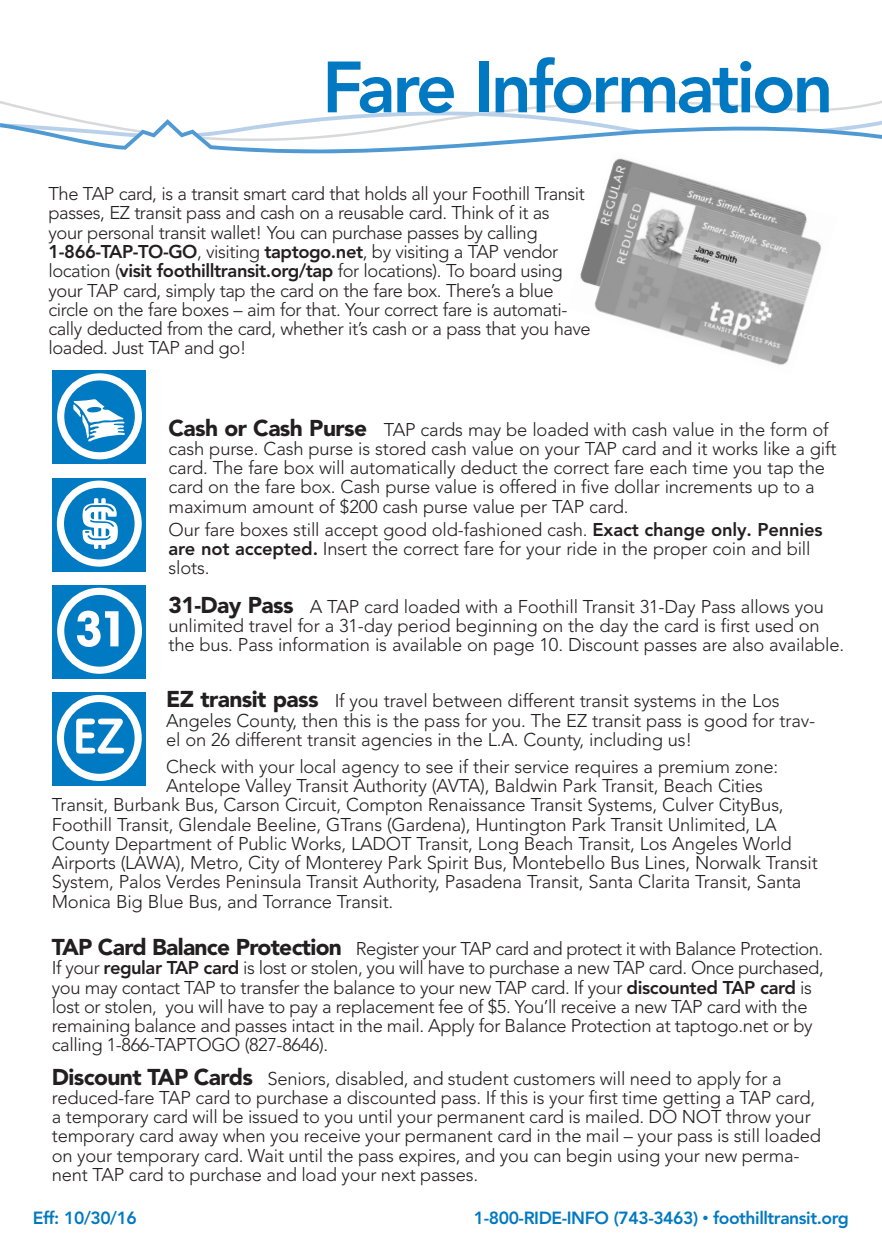
<style>
.page{position:relative;width:882px;height:1260px;background:#fff}
.page>*{position:absolute;margin:0;border:0;box-sizing:border-box;transform-origin:0 0}
.t1{font:800 71.75px "Avenir LT Pro";letter-spacing:-.045em;color:#0079c2}
.t2{font:300 18.38px/19.2px "Avenir";letter-spacing:-.01em;color:#231f20}
.t3{font:800 17.5px "Avenir LT Pro";letter-spacing:-.025em;color:#0079c2}
.s1{font-family:"Avenir LT Pro";font-weight:800}
.s2{font-weight:900;font-size:22.75px}
</style>
<div class="page">
<svg style="left:0;top:100px;width:882px;height:54px"></svg>
<svg style="left:52px;top:692px;width:94px;height:94px;background:#1f8ac9"></svg>
<div style="left:57px;top:695px;width:85px;height:86px;border:7px solid #fff;border-radius:50%"></div>
<svg style="left:76px;top:719px;width:48px;height:35px"></svg>
<svg style="left:53px;top:585px;width:93px;height:94px;background:#1e8ac9"></svg>
<div style="left:57px;top:588px;width:85px;height:86px;border:7px solid #fff;border-radius:50%"></div>
<svg style="left:77px;top:611px;width:42px;height:36px"></svg>
<svg style="left:52px;top:478px;width:94px;height:93px;background:#1f8ac9"></svg>
<div style="left:57px;top:481px;width:85px;height:86px;border:7px solid #fff;border-radius:50%"></div>
<hr style="left:94px;top:498px;width:4px;height:51px;background:#fff;border-radius:2px">
<div style="left:101px;top:498px;width:5px;height:51px;background:#fff;border-radius:2px"></div>
<svg style="left:82px;top:503px;width:36px;height:42px"></svg>
<svg style="left:53px;top:371px;width:93px;height:93px;background:#238cca"></svg>
<div style="left:57px;top:373px;width:85px;height:86px;border:7px solid #fff;border-radius:50%"></div>
<svg style="left:72px;top:399px;width:53px;height:43px"></svg>
<img style="left:567px;top:151px;width:270px;height:214px">
<h1 class="t1" style="left:322px;top:45px;width:513px">Fare Information</h1>
<p class="t2" style="left:49px;top:184px;width:544px">The TAP card, is a transit smart card that holds all your Foothill Transit passes, EZ transit pass and cash on a reusable card. Think of it as<br>your personal transit wallet! You can purchase passes by calling <span class="s1">1-866-TAP-TO-GO</span>, visiting <span class="s1">taptogo.net</span>, by visiting a TAP vendor location (<span class="s1">visit foothilltransit.org/tap</span> for locations). To board using your TAP card, simply tap the card on the fare box. There’s a blue circle on the fare boxes – aim for that. Your correct fare is automati&shy;cally deducted from the card, whether it’s cash or a pass that you have loaded. Just TAP and go!</p>
<p class="t2" style="left:169px;top:420px;width:669px"><span class="s2">Cash or Cash Purse</span> TAP cards may be loaded with cash value in the form of cash purse. Cash purse is stored cash value on your TAP card and it works like a gift card. The fare box will automatically deduct the correct fare each time you tap the card on the fare box. Cash purse value is offered in five dollar increments up to a maximum amount of $200 cash purse value per TAP card.</p>
<p class="t2" style="left:169px;top:520px;width:656px">Our fare boxes still accept good old-fashioned cash. <span class="s1">Exact change only. Pennies are not accepted.</span> Insert the correct fare for your ride in the proper coin and bill slots.</p>
<p class="t2" style="left:169px;top:597px;width:677px"><span class="s2">31-Day Pass</span> A TAP card loaded with a Foothill Transit 31-Day Pass allows you unlimited travel for a 31-day period beginning on the day the card is first used on the bus. Pass information is available on page 10. Discount passes are also available.</p>
<p class="t2" style="left:166px;top:691px;width:651px"><span class="s2">EZ transit pass</span> If you travel between different transit systems in the Los<br>Angeles County, then this is the pass for you. The EZ transit pass is good for trav&shy;el on 26 different transit agencies in the L.A. County, including us!</p>
<p class="t2" style="left:166px;top:757px;width:614px">Check with your local agency to see if their service requires a premium zone:</p>
<p class="t2" style="left:166px;top:776px;width:598px">Antelope Valley Transit Authority (AVTA), Baldwin Park Transit, Beach Cities</p>
<p class="t2" style="left:52px;top:795px;width:733px">Transit, Burbank Bus, Carson Circuit, Compton Renaissance Transit Systems, Culver CityBus,</p>
<p class="t2" style="left:52px;top:815px;width:726px">Foothill Transit, Glendale Beeline, GTrans (Gardena), Huntington Park Transit Unlimited, LA</p>
<p class="t2" style="left:52px;top:834px;width:741px">County Department of Public Works, LADOT Transit, Long Beach Transit, Los Angeles World</p>
<p class="t2" style="left:52px;top:853px;width:768px">Airports (LAWA), Metro, City of Monterey Park Spirit Bus, Montebello Bus Lines, Norwalk Transit</p>
<p class="t2" style="left:52px;top:872px;width:751px">System, Palos Verdes Peninsula Transit Authority, Pasadena Transit, Santa Clarita Transit, Santa</p>
<p class="t2" style="left:52px;top:892px;width:343px">Monica Big Blue Bus, and Torrance Transit.</p>
<p class="t2" style="left:52px;top:939px;width:774px"><span class="s2">TAP Card Balance Protection</span> Register your TAP card and protect it with Balance Protection.<br>If your <span class="s1">regular TAP card</span> is lost or stolen, you will have to purchase a new TAP card. Once purchased, you may contact TAP to transfer the balance to your new TAP card. If your <span class="s1">discounted TAP card</span> is lost or stolen, you will have to pay a replacement fee of $5. You’ll receive a new TAP card with the remaining balance and passes intact in the mail. Apply for Balance Protection at taptogo.net or by calling 1-866-TAPTOGO (827-8646).</p>
<p class="t2" style="left:52px;top:1069px;width:771px"><span class="s2">Discount TAP Cards</span> Seniors, disabled, and student customers will need to apply for a reduced-fare TAP card to purchase a discounted pass. If this is your first time getting a TAP card, a temporary card will be issued to you until your permanent card is mailed. DO NOT throw your temporary card away when you receive your permanent card in the mail – your pass is still loaded on your temporary card. Wait until the pass expires, and you can begin using your new perma&shy;nent TAP card to purchase and load your next passes.</p>
<p class="t3" style="left:33px;top:1208px;width:106px">Eff: 10/30/16</p>
<p class="t3" style="left:474px;top:1208px;width:376px">1-800-RIDE-INFO (743-3463) ● foothilltransit.org</p>
</div>
